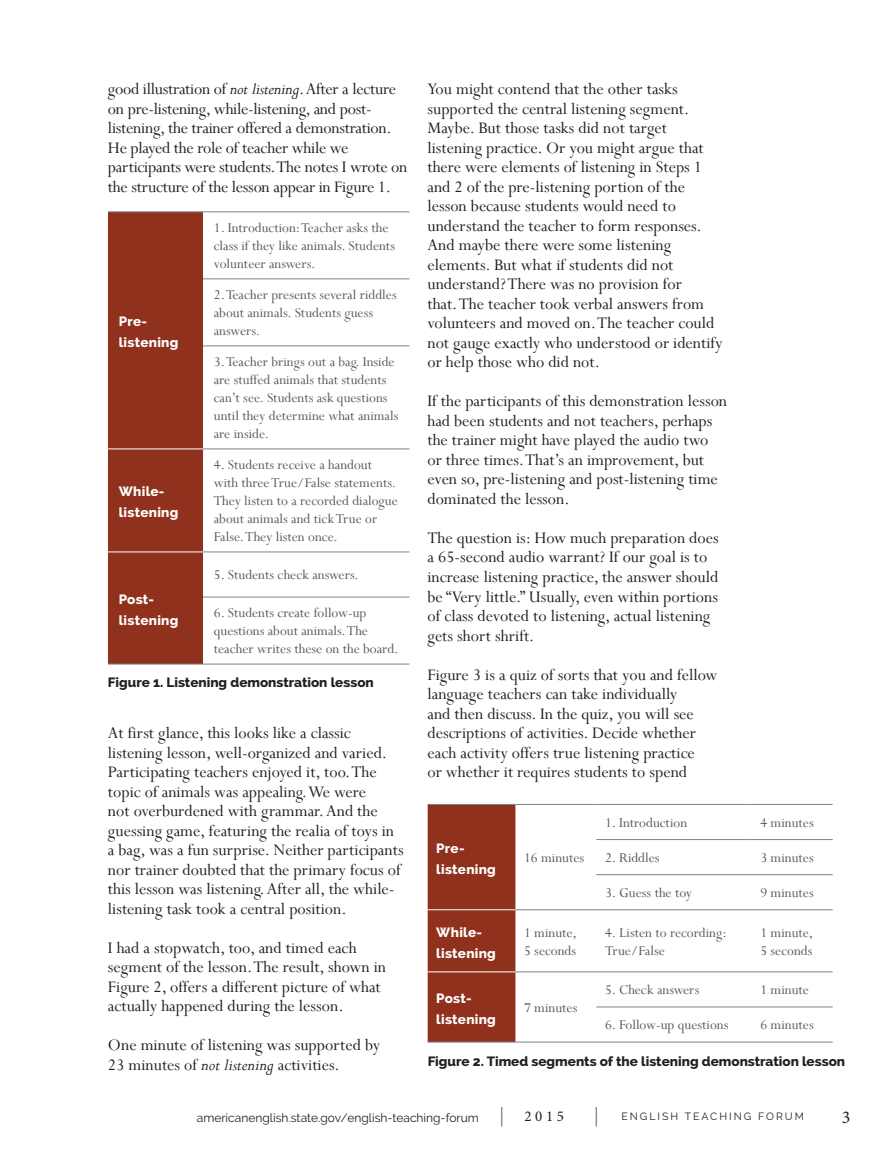
<style>
.page{position:relative;width:891px;height:1161px;background:#fff}
.page>*{position:absolute;margin:0;border:0;box-sizing:border-box;transform-origin:0 0}
.Body{font:18px/19.5px "Perpetua";color:#231f20}
.Folio__Page_Number{font:18px "Minion Pro";color:#231f20}
.Table__Body{font:15px/18px "Perpetua";color:#57585a}
.t1{font:15px "Minion Pro";color:#231f20}
.Caption__dark{font:800 13.5px "Raleway";color:#231f20}
.Caption__white{font:800 13.5px/21px "Raleway";letter-spacing:.02em;color:#fff}
.t2{font:12px "Raleway";color:#231f20}
.t3{font:10.5px "Raleway";letter-spacing:.19em;color:#231f20}
.s1{font-style:italic}
</style>
<div class="page">
<svg style="left:596px;top:1107px;width:1px;height:19px"></svg>
<svg style="left:501px;top:1107px;width:1px;height:19px"></svg>
<div style="left:108px;top:212px;width:95px;height:452px;background:#90311d"></div>
<hr style="left:203px;top:211px;width:206px;height:1px;background:#808285">
<hr style="left:203px;top:278px;width:206px;height:1px;background:#808285">
<hr style="left:203px;top:346px;width:206px;height:1px;background:#808285">
<hr style="left:203px;top:449px;width:206px;height:1px;background:#808285">
<hr style="left:203px;top:552px;width:206px;height:1px;background:#808285">
<hr style="left:203px;top:597px;width:206px;height:1px;background:#808285">
<hr style="left:203px;top:664px;width:206px;height:1px;background:#808285">
<hr style="left:108px;top:211px;width:95px;height:1px;background:#808285">
<hr style="left:108px;top:664px;width:95px;height:1px;background:#808285">
<hr style="left:108px;top:449px;width:95px;height:1px;background:#fff">
<hr style="left:108px;top:552px;width:95px;height:1px;background:#fff">
<div style="left:428px;top:805px;width:87px;height:237px;background:#90311d"></div>
<hr style="left:428px;top:909px;width:87px;height:1px;background:#fff">
<hr style="left:428px;top:971px;width:87px;height:1px;background:#fff">
<hr style="left:515px;top:804px;width:81px;height:1px;background:#808285">
<hr style="left:596px;top:804px;width:156px;height:1px;background:#808285">
<hr style="left:752px;top:804px;width:81px;height:1px;background:#808285">
<hr style="left:596px;top:839px;width:156px;height:1px;background:#808285">
<hr style="left:752px;top:839px;width:81px;height:1px;background:#808285">
<hr style="left:596px;top:874px;width:156px;height:1px;background:#808285">
<hr style="left:752px;top:874px;width:81px;height:1px;background:#808285">
<hr style="left:515px;top:909px;width:81px;height:1px;background:#808285">
<hr style="left:596px;top:909px;width:156px;height:1px;background:#808285">
<hr style="left:752px;top:909px;width:81px;height:1px;background:#808285">
<hr style="left:515px;top:971px;width:81px;height:1px;background:#808285">
<hr style="left:596px;top:971px;width:156px;height:1px;background:#808285">
<hr style="left:752px;top:971px;width:81px;height:1px;background:#808285">
<hr style="left:596px;top:1007px;width:156px;height:1px;background:#808285">
<hr style="left:752px;top:1007px;width:81px;height:1px;background:#808285">
<hr style="left:515px;top:1042px;width:81px;height:1px;background:#808285">
<hr style="left:596px;top:1042px;width:156px;height:1px;background:#808285">
<hr style="left:752px;top:1042px;width:81px;height:1px;background:#808285">
<hr style="left:428px;top:804px;width:87px;height:1px;background:#808285">
<hr style="left:428px;top:1042px;width:87px;height:1px;background:#808285">
<p class="Body" style="left:108px;top:79px;width:301px">good illustration of <span class="s1">not listening</span>. After a lecture on pre-listening, while-listening, and post&shy;listening, the trainer offered a demonstration.<br>He played the role of teacher while we participants were students. The notes I wrote on the structure of the lesson appear in Figure 1.</p>
<p class="Caption__white" style="left:119px;top:311px;width:61px">Pre&shy;listening</p>
<p class="Caption__white" style="left:119px;top:481px;width:61px">While&shy;listening</p>
<p class="Table__Body" style="left:214px;top:218px;width:183px">1. Introduction: Teacher asks the class if they like animals. Students volunteer answers.</p>
<p class="Table__Body" style="left:214px;top:285px;width:184px">2. Teacher presents several riddles about animals. Students guess answers.</p>
<p class="Table__Body" style="left:214px;top:352px;width:186px">3. Teacher brings out a bag. Inside are stuffed animals that students can’t see. Students ask questions until they determine what animals are inside.</p>
<p class="Table__Body" style="left:214px;top:456px;width:186px">4. Students receive a handout with three True/False statements.<br>They listen to a recorded dialogue about animals and tick True or<br>False. They listen once.</p>
<p class="Table__Body" style="left:214px;top:566px;width:147px">5. Students check answers.</p>
<p class="Table__Body" style="left:214px;top:604px;width:186px">6. Students create follow-up questions about animals. The teacher writes these on the board.</p>
<p class="Caption__dark" style="left:108px;top:674px;width:267px">Figure 1. Listening demonstration lesson</p>
<p class="Body" style="left:108px;top:723px;width:297px">At first glance, this looks like a classic listening lesson, well-organized and varied.<br>Participating teachers enjoyed it, too. The topic of animals was appealing. We were<br>not overburdened with grammar. And the guessing game, featuring the realia of toys in a bag, was a fun surprise. Neither participants nor trainer doubted that the primary focus of this lesson was listening. After all, the while&shy;listening task took a central position.</p>
<p class="Body" style="left:108px;top:937px;width:280px">I had a stopwatch, too, and timed each segment of the lesson. The result, shown in Figure 2, offers a different picture of what actually happened during the lesson.</p>
<p class="Body" style="left:108px;top:1035px;width:274px">One minute of listening was supported by<br>23 minutes of <span class="s1">not listening</span> activities.</p>
<p class="Caption__white" style="left:119px;top:589px;width:61px">Post&shy;listening</p>
<p class="Body" style="left:427px;top:79px;width:297px">You might contend that the other tasks supported the central listening segment.<br>Maybe. But those tasks did not target listening practice. Or you might argue that there were elements of listening in Steps 1 and 2 of the pre-listening portion of the lesson because students would need to understand the teacher to form responses.<br>And maybe there were some listening elements. But what if students did not understand? There was no provision for<br>that. The teacher took verbal answers from volunteers and moved on. The teacher could not gauge exactly who understood or identify or help those who did not.</p>
<p class="Body" style="left:427px;top:391px;width:301px">If the participants of this demonstration lesson had been students and not teachers, perhaps the trainer might have played the audio two or three times. That’s an improvement, but even so, pre-listening and post-listening time dominated the lesson.</p>
<p class="Body" style="left:427px;top:528px;width:293px">The question is: How much preparation does a 65-second audio warrant? If our goal is to increase listening practice, the answer should be “Very little.” Usually, even within portions of class devoted to listening, actual listening gets short shrift.</p>
<p class="Body" style="left:427px;top:664px;width:291px">Figure 3 is a quiz of sorts that you and fellow language teachers can take individually<br>and then discuss. In the quiz, you will see descriptions of activities. Decide whether each activity offers true listening practice<br>or whether it requires students to spend</p>
<p class="Caption__white" style="left:436px;top:838px;width:61px">Pre&shy;listening</p>
<p class="Table__Body" style="left:524px;top:848px;width:62px">16 minutes</p>
<p class="Table__Body" style="left:605px;top:813px;width:84px">1. Introduction</p>
<p class="Table__Body" style="left:760px;top:813px;width:55px">4 minutes</p>
<p class="Table__Body" style="left:605px;top:848px;width:56px">2. Riddles</p>
<p class="Table__Body" style="left:760px;top:848px;width:55px">3 minutes</p>
<p class="Table__Body" style="left:605px;top:883px;width:89px">3. Guess the toy</p>
<p class="Table__Body" style="left:760px;top:883px;width:55px">9 minutes</p>
<p class="Caption__white" style="left:436px;top:921px;width:61px">While&shy;listening</p>
<p class="Table__Body" style="left:524px;top:923px;width:54px">1 minute,<br>5 seconds</p>
<p class="Table__Body" style="left:605px;top:923px;width:123px">4. Listen to recording:<br>True/False</p>
<p class="Table__Body" style="left:760px;top:923px;width:54px">1 minute,<br>5 seconds</p>
<p class="Caption__white" style="left:436px;top:988px;width:61px">Post&shy;listening</p>
<p class="Table__Body" style="left:524px;top:998px;width:55px">7 minutes</p>
<p class="Table__Body" style="left:605px;top:980px;width:96px">5. Check answers</p>
<p class="Table__Body" style="left:760px;top:980px;width:50px">1 minute</p>
<p class="Table__Body" style="left:605px;top:1016px;width:125px">6. Follow-up questions</p>
<p class="Table__Body" style="left:760px;top:1016px;width:55px">6 minutes</p>
<p class="Caption__dark" style="left:428px;top:1054px;width:419px">Figure 2. Timed segments of the listening demonstration lesson</p>
<p class="t2" style="left:197px;top:1110px;width:284px">americanenglish.state.gov/english-teaching-forum</p>
<p class="t1" style="left:524px;top:1106px;width:41px">2015</p>
<p class="t3" style="left:621px;top:1110px;width:184px">ENGLISH TEACHING FORUM</p>
<p class="Folio__Page_Number" style="left:842px;top:1105px;width:10px">3</p>
</div>
